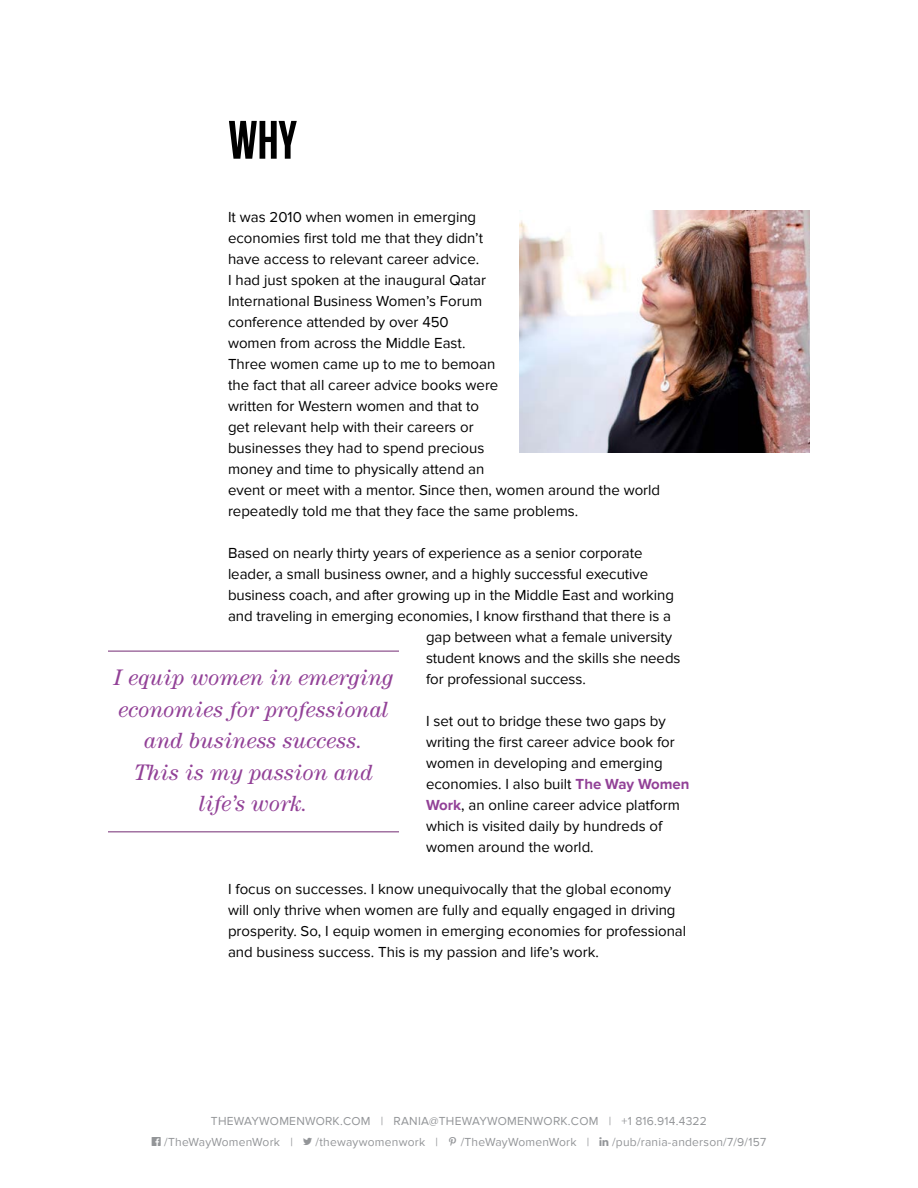
<style>
.page{position:relative;width:918px;height:1188px;background:#fff}
.page>*{position:absolute;margin:0;border:0;box-sizing:border-box;transform-origin:0 0}
.t1{font:600 54px "Tungsten";color:#000}
.t2{font:italic 22.5px/31.5px "Century";color:#924197;text-align:center}
.t3{font:15px/21px "Proxima Nova";color:#000}
.t4{font:12px/21px "Proxima Nova";letter-spacing:.02em;color:#939598;text-align:center}
.s1{font-weight:700;color:#924197}
.s2{font-family:"SS Social";font-size:9px}
</style>
<div class="page">
<hr style="left:108px;top:651px;width:291px;height:1px;background:#732b73">
<hr style="left:108px;top:831px;width:291px;height:1px;background:#732b73">
<img style="left:519px;top:210px;width:291px;height:243px">
<h1 class="t1" style="left:228px;top:112px;width:71px">WHY</h1>
<p class="t3" style="left:228px;top:207px;width:434px">It was 2010 when women in emerging<br>economies first told me that they didn’t<br>have access to relevant career advice.<br>I had just spoken at the inaugural Qatar<br>International Business Women’s Forum<br>conference attended by over 450<br>women from across the Middle East.<br>Three women came up to me to bemoan<br>the fact that all career advice books were<br>written for Western women and that to<br>get relevant help with their careers or<br>businesses they had to spend precious<br>money and time to physically attend an<br>event or meet with a mentor. Since then, women around the world repeatedly told me that they face the same problems.</p>
<p class="t3" style="left:228px;top:543px;width:416px">Based on nearly thirty years of experience as a senior corporate</p>
<p class="t3" style="left:228px;top:564px;width:422px">leader, a small business owner, and a highly successful executive</p>
<p class="t3" style="left:228px;top:585px;width:448px">business coach, and after growing up in the Middle East and working</p>
<p class="t3" style="left:228px;top:606px;width:445px">and traveling in emerging economies, I know firsthand that there is a</p>
<p class="t3" style="left:426px;top:627px;width:248px">gap between what a female university</p>
<p class="t3" style="left:426px;top:648px;width:256px">student knows and the skills she needs</p>
<p class="t3" style="left:426px;top:669px;width:161px">for professional success.</p>
<p class="t3" style="left:426px;top:711px;width:265px">I set out to bridge these two gaps by writing the first career advice book for women in developing and emerging economies. I also built <span class="s1">The Way Women Work</span>, an online career advice platform which is visited daily by hundreds of women around the world.</p>
<p class="t3" style="left:228px;top:879px;width:460px">I focus on successes. I know unequivocally that the global economy will only thrive when women are fully and equally engaged in driving prosperity. So, I equip women in emerging economies for professional and business success. This is my passion and life’s work.</p>
<h2 class="t2" style="left:114px;top:662px;width:281px">I equip women in emerging economies for professional and business success.<br>This is my passion and life’s work.</h2>
<p class="t4" style="left:152px;top:1111px;width:616px">THEWAYWOMENWORK.COM | RANIA@THEWAYWOMENWORK.COM | +1 816.914.4322<br><span class="s2">FACEBOOK</span> /TheWayWomenWork | <span class="s2">TWITTER</span> /thewaywomenwork | <span class="s2">PINTEREST</span> /TheWayWomenWork | <span class="s2">LINKEDIN</span> /pub/rania-anderson/7/9/157</p>
</div>
